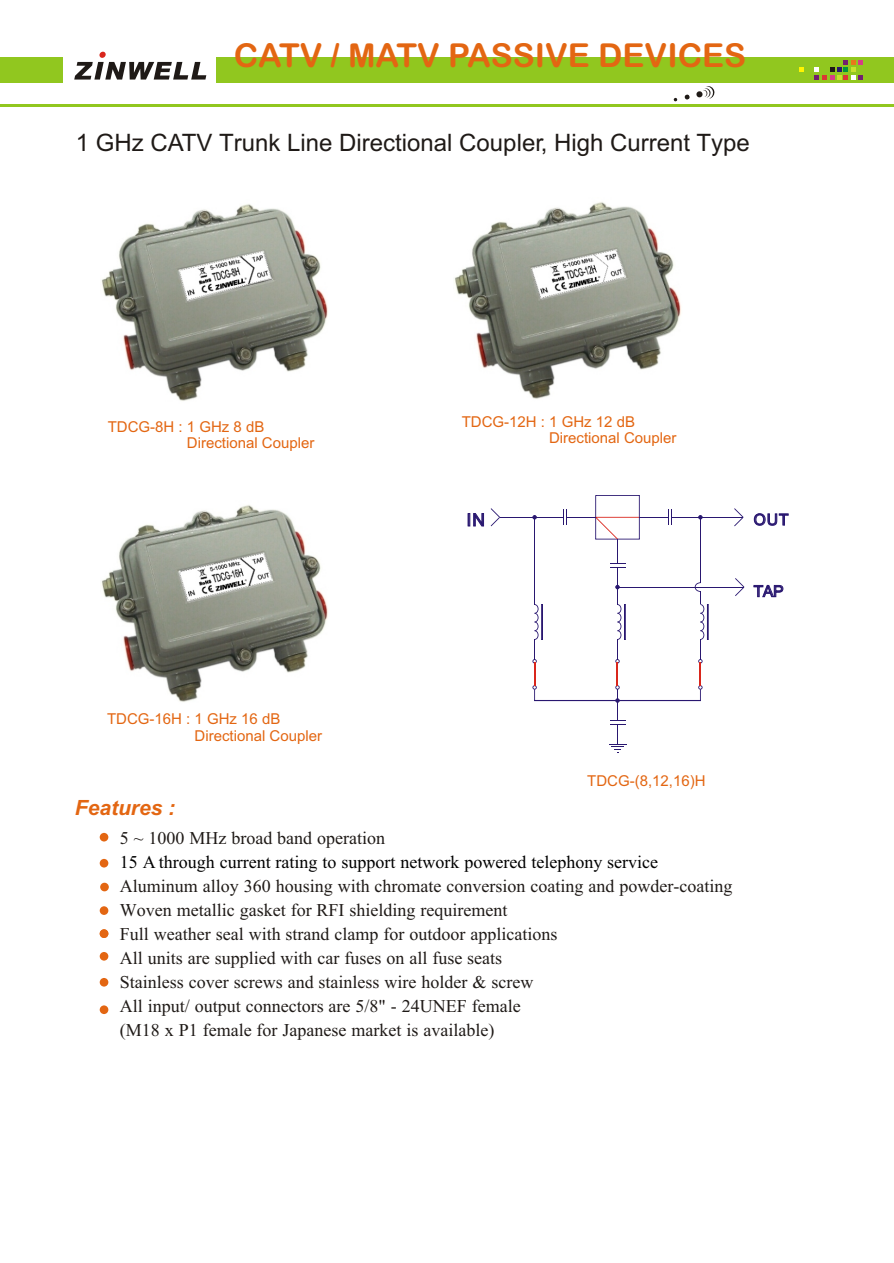
<style>
.page{position:relative;width:894px;height:1263px;background:#fff}
.page>*{position:absolute;margin:0;border:0;box-sizing:border-box;transform-origin:0 0}
.t1{font:700 33px "Arial Rounded MT Bold";color:#e36612}
.t2{font:24px "Arial";color:#1f1a17}
.t3{font:italic 700 21px "Arial";color:#e36612}
.t4{font:18px/23.9px "Times New Roman";color:#1f1a17}
.t5{font:18px "Times New Roman";color:#000}
.t6{font:17.4px "Arial";color:#291770}
.t7{font:15.75px "Arial";letter-spacing:.02em;color:#291770}
.t8{font:15px/16.8px "Arial";color:#e36612}
</style>
<div class="page">
<div style="left:100px;top:833px;width:8px;height:9px;background:#e36612;border-radius:50%"></div>
<div style="left:100px;top:859px;width:8px;height:9px;background:#e36612;border-radius:50%"></div>
<div style="left:100px;top:883px;width:9px;height:8px;background:#e36612;border-radius:50%"></div>
<div style="left:100px;top:906px;width:8px;height:9px;background:#e36612;border-radius:50%"></div>
<div style="left:100px;top:929px;width:8px;height:9px;background:#e36612;border-radius:50%"></div>
<div style="left:100px;top:952px;width:8px;height:9px;background:#e36612;border-radius:50%"></div>
<div style="left:100px;top:978px;width:8px;height:9px;background:#e36612;border-radius:50%"></div>
<div style="left:100px;top:1005px;width:8px;height:9px;background:#e36612;border-radius:50%"></div>
<div style="left:216px;top:57px;width:678px;height:25px;background:#91c71f"></div>
<hr style="left:0;top:105px;width:894px;height:2px;background:#91c71f">
<div style="left:0;top:57px;width:63px;height:25px;background:#91c71f"></div>
<svg style="left:674px;top:98px;width:3px;height:4px"></svg>
<svg style="left:684px;top:94px;width:6px;height:6px"></svg>
<svg style="left:696px;top:86px;width:19px;height:13px"></svg>
<svg style="left:74px;top:62px;width:132px;height:18px"></svg>
<div style="left:99px;top:52px;width:7px;height:6px;background:#d9261c;border-radius:50%"></div>
<svg style="left:800px;top:67px;width:4px;height:5px"></svg>
<svg style="left:814px;top:60px;width:49px;height:19px"></svg>
<hr style="left:617px;top:587px;width:127px;height:1px;background:#291770">
<hr style="left:595px;top:495px;width:1px;height:44px;background:#291770">
<hr style="left:639px;top:495px;width:1px;height:44px;background:#291770">
<hr style="left:596px;top:495px;width:43px;height:1px;background:#291770">
<hr style="left:617px;top:567px;width:1px;height:38px;background:#291770">
<hr style="left:617px;top:689px;width:1px;height:32px;background:#291770">
<hr style="left:500px;top:517px;width:63px;height:1px;background:#291770">
<hr style="left:672px;top:517px;width:71px;height:1px;background:#291770">
<svg style="left:563px;top:509px;width:109px;height:59px"></svg>
<hr style="left:534px;top:517px;width:1px;height:88px;background:#291770">
<hr style="left:700px;top:517px;width:1px;height:66px;background:#291770">
<hr style="left:535px;top:700px;width:165px;height:1px;background:#291770">
<svg style="left:698px;top:685px;width:5px;height:17px"></svg>
<hr style="left:699px;top:663px;width:2px;height:23px;background:#d9261c">
<svg style="left:615px;top:604px;width:11px;height:86px"></svg>
<svg style="left:532px;top:604px;width:11px;height:98px"></svg>
<svg style="left:695px;top:582px;width:14px;height:81px"></svg>
<svg style="left:491px;top:508px;width:9px;height:18px"></svg>
<svg style="left:734px;top:508px;width:9px;height:18px"></svg>
<svg style="left:735px;top:578px;width:9px;height:18px"></svg>
<svg style="left:609px;top:720px;width:17px;height:33px"></svg>
<img style="left:101px;top:204px;width:227px;height:197px">
<img style="left:454px;top:202px;width:227px;height:197px">
<img style="left:101px;top:505px;width:227px;height:197px">
<h1 class="t1" style="left:234px;top:43px;width:514px">CATV / MATV PASSIVE DEVICES</h1>
<h2 class="t2" style="left:76px;top:134px;width:676px">1 GHz CATV Trunk Line Directional Coupler, High Current Type</h2>
<p class="t8" style="left:187px;top:419px;width:129px;text-indent:-79px">TDCG-8H : 1 GHz 8 dB<br>Directional Coupler</p>
<p class="t8" style="left:195px;top:712px;width:129px;text-indent:-87px">TDCG-16H : 1 GHz 16 dB<br>Directional Coupler</p>
<p class="t3" style="left:75px;top:800px;width:102px">Features :</p>
<p class="t4" style="left:120px;top:828px;width:267px">5 ~ 1000 MHz broad band operation</p>
<p class="t8" style="left:549px;top:414px;width:129px;text-indent:-87px">TDCG-12H : 1 GHz 12 dB<br>Directional Coupler</p>
<p class="t6" style="left:467px;top:513px;width:20px">IN</p>
<p class="t7" style="left:754px;top:514px;width:36px">OUT</p>
<p class="t7" style="left:754px;top:585px;width:31px">TAP</p>
<p class="t8" style="left:587px;top:774px;width:120px">TDCG-(8,12,16)H</p>
<p class="t5" style="left:120px;top:856px;width:540px">15 A through current rating to support network powered telephony service</p>
<p class="t4" style="left:120px;top:876px;width:614px">Aluminum alloy 360 housing with chromate conversion coating and powder-coating</p>
<p class="t4" style="left:120px;top:900px;width:439px">Woven metallic gasket for RFI shielding requirement<br>Full weather seal with strand clamp for outdoor applications All units are supplied with car fuses on all fuse seats Stainless cover screws and stainless wire holder &amp; screw</p>
<p class="t4" style="left:120px;top:995px;width:402px">All input/ output connectors are 5/8" - 24UNEF female (M18 x P1 female for Japanese market is available)</p>
</div>
